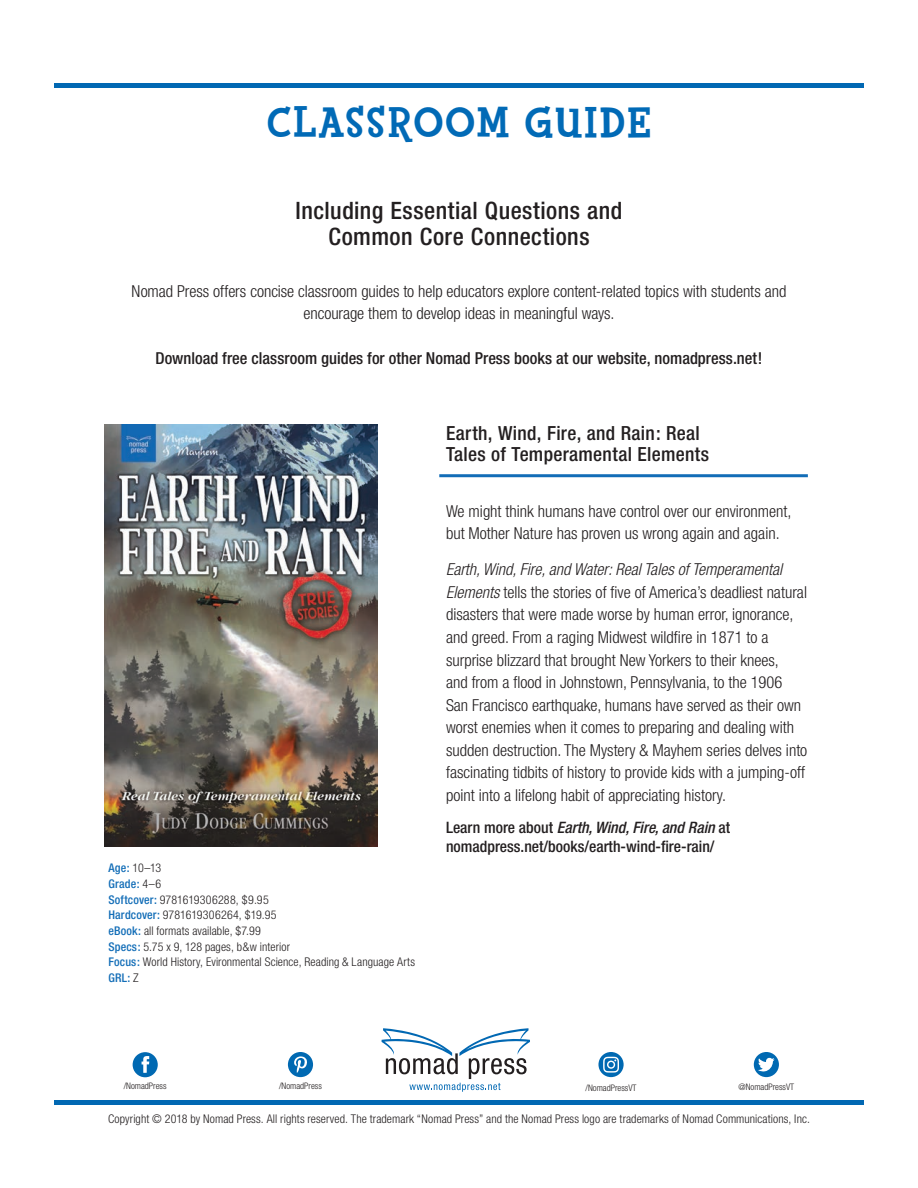
<style>
.page{position:relative;width:918px;height:1188px;background:#fff}
.page>*{position:absolute;margin:0;border:0;box-sizing:border-box;transform-origin:0 0}
.t1{font:800 43.5px "Fink";letter-spacing:.045em;color:#016ab6}
.Book_Title{font:500 condensed 24px/26.2px "Helvetica Neue";letter-spacing:.02em;color:#231f20;text-align:center}
.Book_Title__Explore{font:500 condensed 19.5px/21px "Helvetica Neue";letter-spacing:.015em;color:#231f20}
.Copy{font:300 condensed 16.5px/22.5px "Helvetica Neue";color:#231f20}
.Book_Description{font:300 condensed 16.5px/22.5px "Helvetica Neue";letter-spacing:-.005em;color:#231f20;text-align:center}
.Book_Description-2{font:500 condensed 16.5px "Helvetica Neue";color:#231f20}
.Copy-2{font:500 condensed 15.75px/18.9px "Helvetica Neue";color:#231f20}
.Book_Info_Block{font:300 condensed 12px "Helvetica Neue";letter-spacing:.01em;color:#231f20}
.Book_Info_Block-2{font:500 condensed 12px "Helvetica Neue";letter-spacing:.02em;color:#126db7}
.t2{font:300 condensed 9px "Helvetica Neue";color:#231f20}
.s1{font-weight:500;color:#126db7}
.s2{font-weight:300;color:#231f20}
.s3{font-style:italic}
</style>
<div class="page">
<div style="left:54px;top:83px;width:810px;height:5px;background:#0168b3"></div>
<div style="left:54px;top:1100px;width:810px;height:5px;background:#0168b3"></div>
<svg style="left:382px;top:1028px;width:148px;height:64px"></svg>
<div style="left:133px;top:1052px;width:25px;height:25px;background:#0069b2;border-radius:50%"></div>
<svg style="left:142px;top:1056px;width:7px;height:17px"></svg>
<div style="left:288px;top:1052px;width:25px;height:25px;background:#0069b2;border-radius:50%"></div>
<svg style="left:294px;top:1056px;width:13px;height:17px"></svg>
<svg style="left:598px;top:1052px;width:26px;height:25px"></svg>
<svg style="left:603px;top:1057px;width:16px;height:16px"></svg>
<div style="left:754px;top:1052px;width:25px;height:25px;background:#0069b2;border-radius:50%"></div>
<svg style="left:758px;top:1057px;width:16px;height:15px"></svg>
<hr style="left:439px;top:474px;width:369px;height:3px;background:#126db7">
<img style="left:105px;top:424px;width:273px;height:422px">
<h1 class="t1" style="left:267px;top:96px;width:385px">CLASSROOM GUIDE</h1>
<p class="Book_Title" style="left:296px;top:197px;width:328px">Including Essential Questions and<br>Common Core Connections</p>
<p class="Book_Description" style="left:132px;top:280px;width:656px">Nomad Press offers concise classroom guides to help educators explore content-related topics with students and encourage them to develop ideas in meaningful ways.</p>
<p class="Book_Description-2" style="left:156px;top:349px;width:608px">Download free classroom guides for other Nomad Press books at our website, nomadpress.net!</p>
<p class="Book_Title__Explore" style="left:446px;top:422px;width:265px">Earth, Wind, Fire, and Rain: Real<br>Tales of Temperamental Elements</p>
<p class="Book_Info_Block" style="left:108px;top:861px;width:54px"><span class="s1">Age:</span> 10–13</p>
<p class="Book_Info_Block-2" style="left:108px;top:877px;width:55px">Grade: <span class="s2">4–6</span></p>
<p class="Book_Info_Block" style="left:108px;top:893px;width:162px"><span class="s1">Softcover:</span> 9781619306288, $9.95</p>
<p class="Book_Info_Block" style="left:108px;top:908px;width:170px"><span class="s1">Hardcover:</span> 9781619306264, $19.95</p>
<p class="Book_Info_Block" style="left:108px;top:924px;width:154px"><span class="s1">eBook:</span> all formats available, $7.99</p>
<p class="Book_Info_Block" style="left:108px;top:940px;width:183px"><span class="s1">Specs:</span> 5.75 x 9, 128 pages, b&amp;w interior</p>
<p class="Book_Info_Block" style="left:108px;top:955px;width:308px"><span class="s1">Focus:</span> World History, Evironmental Science, Reading &amp; Language Arts</p>
<p class="Book_Info_Block-2" style="left:108px;top:971px;width:32px">GRL: <span class="s2">Z</span></p>
<p class="Copy" style="left:446px;top:500px;width:347px">We might think humans have control over our environment, but Mother Nature has proven us wrong again and again.</p>
<p class="Copy" style="left:446px;top:558px;width:363px"><span class="s3">Earth, Wind, Fire, and Water: Real Tales of Temperamental Elements</span> tells the stories of five of America’s deadliest natural disasters that were made worse by human error, ignorance, and greed. From a raging Midwest wildfire in 1871 to a surprise blizzard that brought New Yorkers to their knees,<br>and from a flood in Johnstown, Pennsylvania, to the 1906<br>San Francisco earthquake, humans have served as their own worst enemies when it comes to preparing and dealing with sudden destruction. The Mystery &amp; Mayhem series delves into fascinating tidbits of history to provide kids with a jumping-off point into a lifelong habit of appreciating history.</p>
<p class="Copy-2" style="left:446px;top:818px;width:286px">Learn more about <span class="s3">Earth, Wind, Fire, and Rain</span> at nomadpress.net/books/earth-wind-fire-rain/</p>
<p class="t2" style="left:124px;top:1081px;width:44px">/NomadPress</p>
<p class="t2" style="left:279px;top:1081px;width:44px">/NomadPress</p>
<p class="t2" style="left:586px;top:1083px;width:52px">/NomadPressVT</p>
<p class="t2" style="left:739px;top:1082px;width:57px">@NomadPressVT</p>
<p class="Book_Info_Block" style="left:108px;top:1112px;width:703px">Copyright © 2018 by Nomad Press. All rights reserved. The trademark “Nomad Press” and the Nomad Press logo are trademarks of Nomad Communications, Inc.</p>
</div>
